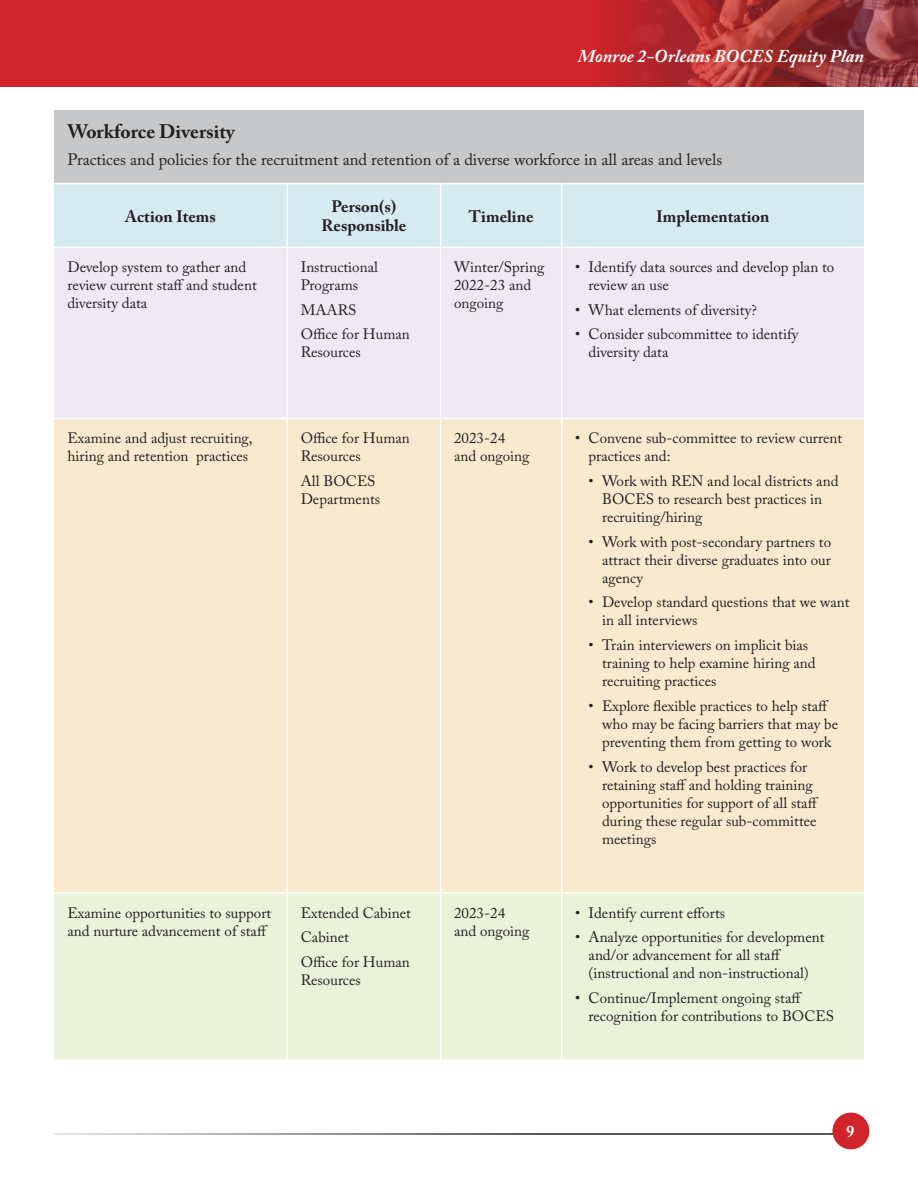
<style>
.page{position:relative;width:918px;height:1188px;background:#fff}
.page>*{position:absolute;margin:0;border:0;box-sizing:border-box;transform-origin:0 0}
.subhead_13{font:700 19.5px "Adobe Caslon Pro";color:#231f20}
.t1{font:italic 700 18px "Adobe Caslon Pro";color:#fff}
.body{font:16.5px "Adobe Caslon Pro";color:#231f20}
.titles{font:700 16.5px/19.8px "Adobe Caslon Pro";color:#231f20;text-align:center}
.t2{font:700 16.5px "Adobe Caslon Pro";color:#fff}
.body_2{font:15px/18px "Adobe Caslon Pro";color:#231f20}
</style>
<div class="page">
<div style="left:0;top:0;width:918px;height:86px;background:#d1232a"></div>
<hr style="left:54px;top:1133px;width:808px;height:2px;background:#231f20">
<div style="left:833px;top:1113px;width:36px;height:36px;background:#d1232a;border-radius:50%"></div>
<img style="left:610px;top:0;width:308px;height:86px">
<div style="left:54px;top:110px;width:810px;height:74px;background:#c7c8ca"></div>
<div style="left:54px;top:184px;width:810px;height:63px;background:#d6eaf2"></div>
<div style="left:54px;top:248px;width:810px;height:170px;background:#efe9f3"></div>
<div style="left:54px;top:419px;width:810px;height:473px;background:#f9eacf"></div>
<div style="left:54px;top:894px;width:810px;height:166px;background:#eaf2d9"></div>
<hr style="left:54px;top:183px;width:233px;height:1px;background:#fff">
<hr style="left:287px;top:183px;width:154px;height:1px;background:#fff">
<hr style="left:287px;top:184px;width:1px;height:63px;background:#fff">
<hr style="left:441px;top:183px;width:121px;height:1px;background:#fff">
<hr style="left:440px;top:184px;width:1px;height:63px;background:#fff">
<hr style="left:562px;top:183px;width:302px;height:1px;background:#fff">
<hr style="left:561px;top:184px;width:1px;height:63px;background:#fff">
<hr style="left:287px;top:248px;width:1px;height:170px;background:#fff">
<hr style="left:440px;top:248px;width:1px;height:170px;background:#fff">
<hr style="left:561px;top:248px;width:1px;height:170px;background:#fff">
<hr style="left:287px;top:419px;width:1px;height:473px;background:#fff">
<hr style="left:440px;top:419px;width:1px;height:473px;background:#fff">
<hr style="left:561px;top:419px;width:1px;height:473px;background:#fff">
<hr style="left:287px;top:894px;width:1px;height:166px;background:#fff">
<hr style="left:440px;top:894px;width:1px;height:166px;background:#fff">
<hr style="left:561px;top:894px;width:1px;height:166px;background:#fff">
<p class="t1" style="left:578px;top:45px;width:288px">Monroe 2-Orleans BOCES Equity Plan</p>
<p class="subhead_13" style="left:68px;top:120px;width:169px">Workforce Diversity</p>
<p class="body" style="left:68px;top:149px;width:656px">Practices and policies for the recruitment and retention of a diverse workforce in all areas and levels</p>
<p class="titles" style="left:125px;top:206px;width:92px">Action Items</p>
<p class="titles" style="left:321px;top:196px;width:86px">Person(s)<br>Responsible</p>
<p class="titles" style="left:469px;top:206px;width:66px">Timeline</p>
<p class="titles" style="left:656px;top:206px;width:115px">Implementation</p>
<p class="body_2" style="left:68px;top:258px;width:191px">Develop system to gather and review current staff and student diversity data</p>
<p class="body_2" style="left:301px;top:258px;width:79px">Instructional<br>Programs</p>
<p class="body_2" style="left:454px;top:258px;width:92px">Winter/Spring<br>2022-23 and ongoing</p>
<p class="body_2" style="left:589px;top:258px;width:247px;text-indent:-14px">• Identify data sources and develop plan to review an use</p>
<p class="body_2" style="left:301px;top:300px;width:57px">MAARS</p>
<p class="body_2" style="left:301px;top:325px;width:111px">Office for Human<br>Resources</p>
<p class="body_2" style="left:575px;top:300px;width:183px">• What elements of diversity?</p>
<p class="body_2" style="left:589px;top:325px;width:211px;text-indent:-14px">• Consider subcommittee to identify diversity data</p>
<p class="body_2" style="left:68px;top:429px;width:187px">Examine and adjust recruiting, hiring and retention practices</p>
<p class="body_2" style="left:301px;top:429px;width:111px">Office for Human<br>Resources</p>
<p class="body_2" style="left:301px;top:472px;width:81px">All BOCES<br>Departments</p>
<p class="body_2" style="left:454px;top:429px;width:53px">2023-24</p>
<p class="body_2" style="left:454px;top:447px;width:77px">and ongoing</p>
<p class="body_2" style="left:68px;top:903px;width:205px">Examine opportunities to support and nurture advancement of staff</p>
<p class="body_2" style="left:301px;top:903px;width:112px">Extended Cabinet</p>
<p class="body_2" style="left:301px;top:928px;width:50px">Cabinet</p>
<p class="body_2" style="left:301px;top:953px;width:111px">Office for Human<br>Resources</p>
<p class="body_2" style="left:454px;top:903px;width:53px">2023-24</p>
<p class="body_2" style="left:454px;top:921px;width:77px">and ongoing</p>
<p class="body_2" style="left:589px;top:429px;width:255px;text-indent:-14px">• Convene sub-committee to review current practices and:</p>
<p class="body_2" style="left:602px;top:472px;width:238px;text-indent:-14px">• Work with REN and local districts and<br>BOCES to research best practices in recruiting/hiring</p>
<p class="body_2" style="left:602px;top:532px;width:231px;text-align:justify;text-indent:-14px">• Work with post-secondary partners to attract their diverse graduates into our agency</p>
<p class="body_2" style="left:602px;top:593px;width:249px;text-indent:-14px">• Develop standard questions that we want in all interviews</p>
<p class="body_2" style="left:602px;top:636px;width:215px;text-indent:-14px">• Train interviewers on implicit bias training to help examine hiring and recruiting practices</p>
<p class="body_2" style="left:602px;top:697px;width:237px;text-indent:-14px">• Explore flexible practices to help staff who may be facing barriers that may be preventing them from getting to work</p>
<p class="body_2" style="left:602px;top:757px;width:218px;text-indent:-14px">• Work to develop best practices for retaining staff and holding training opportunities for support of all staff during these regular sub-committee meetings</p>
<p class="body_2" style="left:575px;top:903px;width:152px">• Identify current efforts</p>
<p class="body_2" style="left:589px;top:928px;width:237px;text-indent:-14px">• Analyze opportunities for development and/or advancement for all staff (instructional and non-instructional)</p>
<p class="body_2" style="left:589px;top:989px;width:247px;text-indent:-14px">• Continue/Implement ongoing staff recognition for contributions to BOCES</p>
<p class="t2" style="left:846px;top:1122px;width:10px">9</p>
</div>
